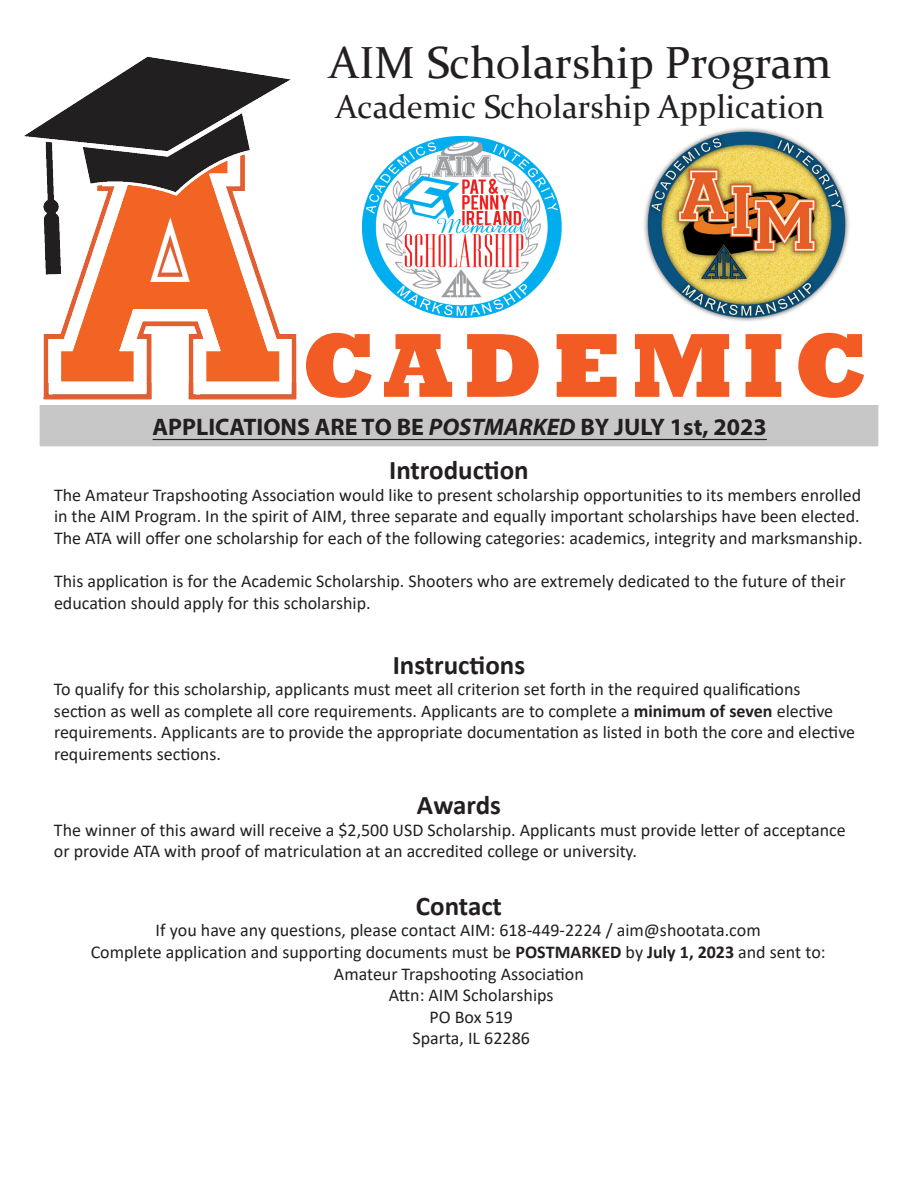
<style>
.page{position:relative;width:918px;height:1188px;background:#fff}
.page>*{position:absolute;margin:0;border:0;box-sizing:border-box;transform-origin:0 0}
.t1{font:800 92.4px "Rockwell";letter-spacing:.1em;color:#f25c24}
.t2{font:45px "Constantia";color:#231f20}
.t3{font:33px "Constantia";color:#231f20}
.t4{font:700 27px "Calibri";color:#231f20}
.t5{font:700 24px "Myriad Pro";color:#231f20}
.t6{font:18px/21.6px "Calibri";color:#231f20}
.s1{font-style:italic}
.s2{font-weight:700}
</style>
<div class="page">
<div style="left:40px;top:406px;width:838px;height:40px;background:#c8c7c7"></div>
<img style="left:644px;top:128px;width:205px;height:194px">
<img style="left:24px;top:56px;width:286px;height:358px">
<img style="left:363px;top:136px;width:199px;height:182px">
<hr style="left:153px;top:439px;width:614px;height:1px;background:#231f20">
<p class="t2" style="left:329px;top:32px;width:504px">AIM Scholarship Program</p>
<p class="t3" style="left:336px;top:84px;width:490px">Academic Scholarship Application</p>
<p class="t1" style="left:302px;top:312px;width:568px">CADEMIC</p>
<p class="t5" style="left:153px;top:411px;width:616px">APPLICATIONS ARE TO BE <span class="s1">POSTMARKED</span> BY JULY 1st, 2023</p>
<p class="t4" style="left:389px;top:451px;width:141px">Introduction</p>
<p class="t6" style="left:54px;top:484px;width:810px">The Amateur Trapshooting Association would like to present scholarship opportunities to its members enrolled in the AIM Program. In the spirit of AIM, three separate and equally important scholarships have been elected.<br>The ATA will offer one scholarship for each of the following categories: academics, integrity and marksmanship.</p>
<p class="t6" style="left:54px;top:570px;width:793px">This application is for the Academic Scholarship. Shooters who are extremely dedicated to the future of their education should apply for this scholarship.</p>
<p class="t4" style="left:393px;top:646px;width:134px">Instructions</p>
<p class="t6" style="left:54px;top:678px;width:803px">To qualify for this scholarship, applicants must meet all criterion set forth in the required qualifications section as well as complete all core requirements. Applicants are to complete a <span class="s2">minimum of seven</span> elective requirements. Applicants are to provide the appropriate documentation as listed in both the core and elective requirements sections.</p>
<p class="t4" style="left:417px;top:786px;width:86px">Awards</p>
<p class="t6" style="left:54px;top:818px;width:793px">The winner of this award will receive a $2,500 USD Scholarship. Applicants must provide letter of acceptance or provide ATA with proof of matriculation at an accredited college or university.</p>
<p class="t4" style="left:416px;top:887px;width:88px">Contact</p>
<p class="t6" style="left:91px;top:919px;width:737px;text-align:center">If you have any questions, please contact AIM: 618-449-2224 / aim@shootata.com<br>Complete application and supporting documents must be <span class="s2">POSTMARKED</span> by <span class="s2">July 1, 2023</span> and sent to:<br>Amateur Trapshooting Association</p>
<p class="t6" style="left:389px;top:984px;width:166px">Attn: AIM Scholarships</p>
<p class="t6" style="left:429px;top:1006px;width:85px">PO Box 519</p>
<p class="t6" style="left:412px;top:1027px;width:119px">Sparta, IL 62286</p>
</div>
